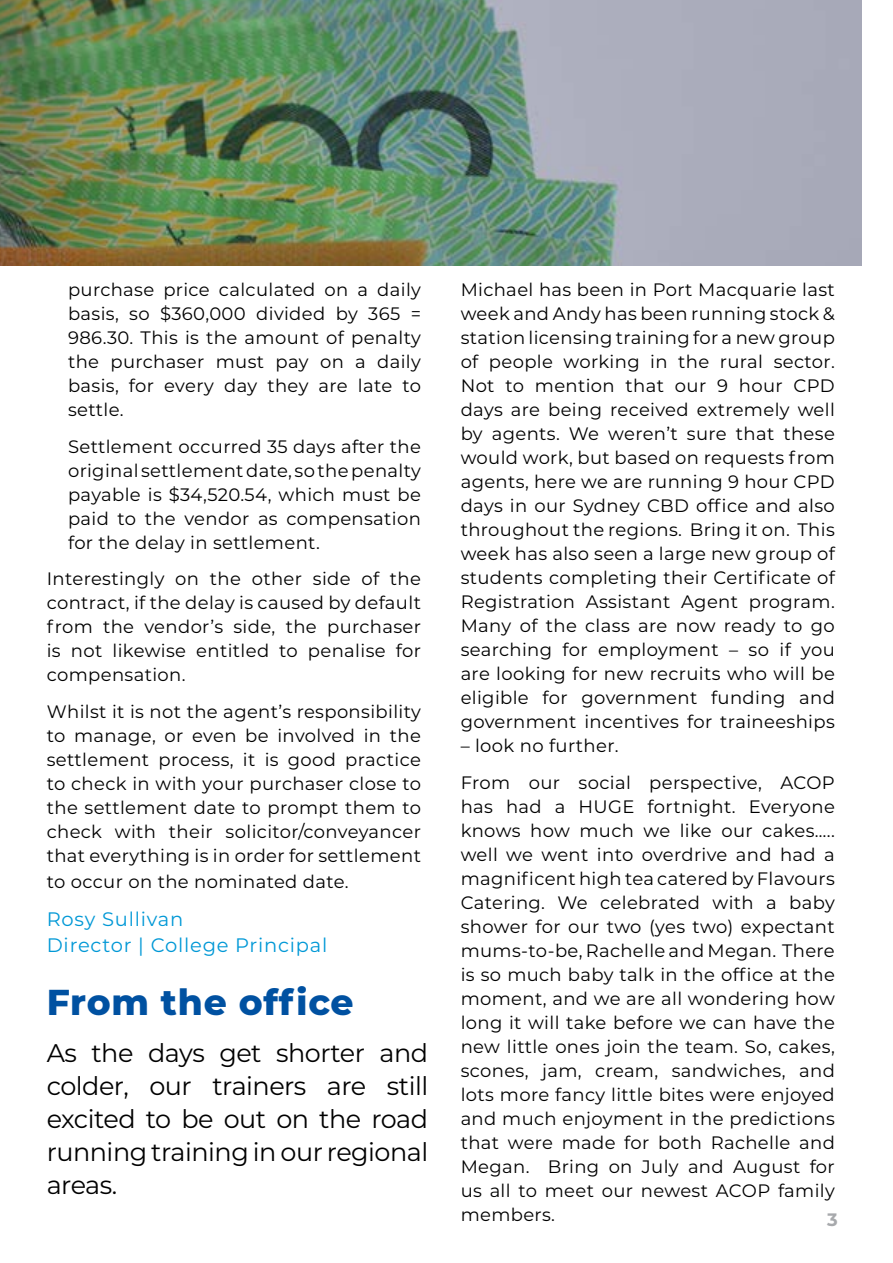
<style>
.page{position:relative;width:893px;height:1263px;background:#fff}
.page>*{position:absolute;margin:0;border:0;box-sizing:border-box;transform-origin:0 0}
.t1{font:800 36px "Montserrat";letter-spacing:.02em;color:#0051a1}
.t2{font:25.5px/33px "Montserrat";letter-spacing:-.02em;color:#000;text-align:justify}
.t3{font:19.5px/25.5px "Montserrat";letter-spacing:.04em;color:#0098d6}
.t4{font:18px/24px "Montserrat";letter-spacing:.02em;color:#000;text-align:justify}
.t5{font:700 18px "Montserrat";color:#a7a9ac}
</style>
<div class="page">
<img style="left:0;top:0;width:861px;height:265px">
<p class="t4" style="left:68px;top:277px;width:354px">purchase price calculated on a daily basis, so $360,000 divided by 365 = 986.30. This is the amount of penalty the purchaser must pay on a daily basis, for every day they are late to settle.</p>
<p class="t4" style="left:68px;top:434px;width:354px">Settlement occurred 35 days after the original settlement date, so the penalty payable is $34,520.54, which must be paid to the vendor as compensation for the delay in settlement.</p>
<p class="t4" style="left:47px;top:566px;width:376px">Interestingly on the other side of the contract, if the delay is caused by default from the vendor’s side, the purchaser is not likewise entitled to penalise for compensation.</p>
<p class="t4" style="left:47px;top:699px;width:376px">Whilst it is not the agent’s responsibility to manage, or even be involved in the settlement process, it is good practice to check in with your purchaser close to the settlement date to prompt them to check with their solicitor/conveyancer that everything is in order for settlement to occur on the nominated date.</p>
<p class="t3" style="left:47px;top:906px;width:282px">Rosy Sullivan<br>Director | College Principal</p>
<h1 class="t1" style="left:47px;top:976px;width:308px">From the office</h1>
<h2 class="t2" style="left:47px;top:1036px;width:383px">As the days get shorter and colder, our trainers are still excited to be out on the road running training in our regional areas.</h2>
<p class="t4" style="left:461px;top:277px;width:376px">Michael has been in Port Macquarie last week and Andy has been running stock &amp; station licensing training for a new group of people working in the rural sector.<br>Not to mention that our 9 hour CPD days are being received extremely well by agents. We weren’t sure that these would work, but based on requests from agents, here we are running 9 hour CPD days in our Sydney CBD office and also throughout the regions. Bring it on. This week has also seen a large new group of students completing their Certificate of Registration Assistant Agent program.<br>Many of the class are now ready to go searching for employment – so if you are looking for new recruits who will be eligible for government funding and government incentives for traineeships</p>
<p class="t4" style="left:461px;top:726px;width:376px;line-height:36.8px">– look no further.<br>From our social perspective, ACOP</p>
<p class="t4" style="left:461px;top:794px;width:376px">has had a HUGE fortnight. Everyone knows how much we like our cakes….. well we went into overdrive and had a magnificent high tea catered by Flavours Catering. We celebrated with a baby shower for our two (yes two) expectant mums-to-be, Rachelle and Megan. There is so much baby talk in the office at the moment, and we are all wondering how long it will take before we can have the new little ones join the team. So, cakes, scones, jam, cream, sandwiches, and lots more fancy little bites were enjoyed and much enjoyment in the predictions that were made for both Rachelle and Megan. Bring on July and August for us all to meet our newest ACOP family members.</p>
<p class="t5" style="left:827px;top:1207px;width:12px">3</p>
</div>
